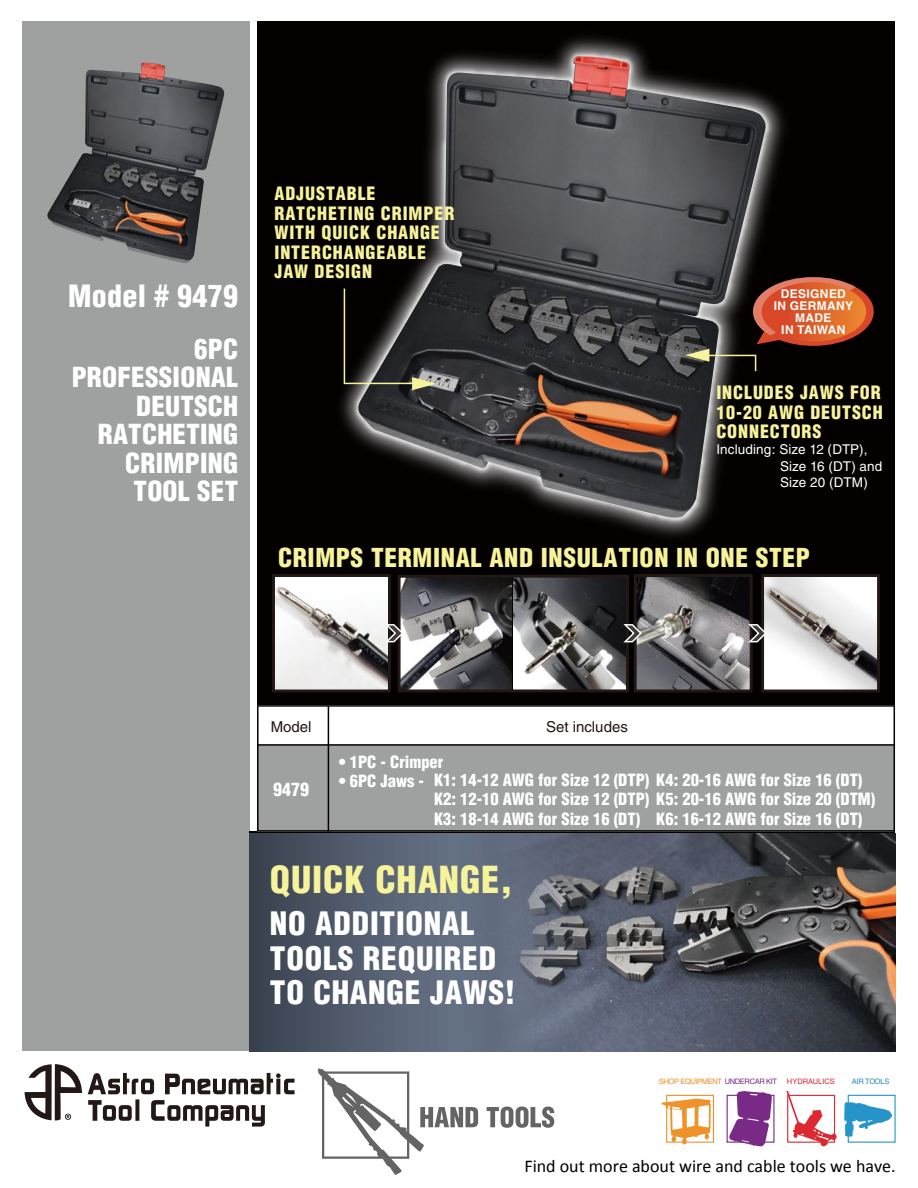
<style>
.page{position:relative;width:918px;height:1188px;background:#fff}
.page>*{position:absolute;margin:0;border:0;box-sizing:border-box;transform-origin:0 0}
.t1{font:900 condensed 36.45px "Helvetica";letter-spacing:.025em;color:#f6f39b}
.t2{font:900 condensed 31.5px/34.5px "Helvetica";letter-spacing:.025em;color:#fff}
.t3{font:900 condensed 30px "Helvetica";letter-spacing:.01em;color:#fff}
.t4{font:900 condensed 27px/28.5px "Helvetica";letter-spacing:.01em;color:#fff;text-align:right}
.t5{font:900 condensed 25.5px "Helvetica";letter-spacing:.025em;color:#f6f39b}
.t6{font:900 condensed 18px/19.5px "Helvetica";letter-spacing:.05em;color:#f6f39b;text-align:justify}
.t7{font:18px "Calibri";color:#000}
.t8{font:900 condensed 18px "Helvetica";color:#fff}
.t9{font:900 condensed 16.5px/19.5px "Helvetica";color:#fff}
.t10{font:15px "Helvetica";color:#221815}
.t11{font:13.5px/16.2px "Helvetica";letter-spacing:.005em;color:#fff}
.t12{font:700 12px/12px "Helvetica";letter-spacing:.03em;color:#fff;text-align:center}
.t13{font:7.5px "Helvetica";letter-spacing:-.05em;color:#ec9027}
.t14{font:7.5px "Helvetica";color:#dd2830}
.t15{font:7.5px "Helvetica";letter-spacing:-.025em;color:#298cbd}
.s1{color:#7a2b87}
</style>
<div class="page">
<div style="left:22px;top:21px;width:228px;height:1030px;background:#9fa0a0"></div>
<div style="left:257px;top:21px;width:638px;height:684px;background:#040000"></div>
<svg style="left:257px;top:705px;width:638px;height:127px;fill:#9fa0a0"></svg>
<hr style="left:257px;top:744px;width:638px;height:2px;background:#040000">
<svg style="left:25px;top:1064px;width:270px;height:63px"></svg>
<div style="left:666px;top:1095px;width:48px;height:48px;border:1px solid #ee9229"></div>
<svg style="left:661px;top:1099px;width:50px;height:45px"></svg>
<svg style="left:786px;top:1091px;width:51px;height:56px"></svg>
<div style="left:787px;top:1095px;width:48px;height:48px;border:1px solid #dd2830"></div>
<svg style="left:317px;top:1068px;width:161px;height:107px"></svg>
<svg style="left:487px;top:1107px;width:67px;height:21px"></svg>
<div style="left:727px;top:1095px;width:48px;height:48px;border:1px solid #7a2a88"></div>
<svg style="left:728px;top:1091px;width:44px;height:56px"></svg>
<svg style="left:844px;top:1102px;width:48px;height:35px"></svg>
<div style="left:848px;top:1095px;width:48px;height:48px;border:1px solid #2594c9"></div>
<img style="left:47px;top:63px;width:178px;height:200px">
<img style="left:341px;top:37px;width:444px;height:500px">
<img style="left:352px;top:50px;width:420px;height:474px">
<img style="left:355px;top:56px;width:412px;height:463px">
<svg style="left:343px;top:287px;width:93px;height:103px"></svg>
<img style="left:276px;top:578px;width:111px;height:110px">
<div style="left:272px;top:574px;width:119px;height:118px;border:3px solid #221815"></div>
<img style="left:765px;top:578px;width:111px;height:110px">
<div style="left:761px;top:574px;width:119px;height:118px;border:3px solid #221815"></div>
<img style="left:402px;top:579px;width:110px;height:109px">
<img style="left:514px;top:579px;width:111px;height:109px">
<div style="left:398px;top:575px;width:231px;height:117px;border:3px solid #221815"></div>
<svg style="left:383px;top:623px;width:21px;height:21px"></svg>
<img style="left:638px;top:578px;width:111px;height:110px">
<div style="left:634px;top:574px;width:119px;height:118px;border:3px solid #221815"></div>
<svg style="left:622px;top:623px;width:21px;height:21px"></svg>
<svg style="left:746px;top:623px;width:22px;height:21px"></svg>
<svg style="left:685px;top:277px;width:189px;height:96px"></svg>
<img style="left:250px;top:833px;width:645px;height:218px">
<h3 class="t3" style="left:68px;top:277px;width:171px">Model # 9479</h3>
<h3 class="t4" style="left:72px;top:334px;width:168px">6PC<br>PROFESSIONAL<br>DEUTSCH<br>RATCHETING<br>CRIMPING<br>TOOL SET</h3>
<p class="t6" style="left:274px;top:184px;width:181px;text-align:left">ADJUSTABLE<br>RATCHETING CRIMPER<br>WITH QUICK CHANGE<br>INTERCHANGEABLE<br>JAW DESIGN</p>
<p class="t12" style="left:774px;top:287px;width:81px">DESIGNED<br>IN GERMANY<br>MADE<br>IN TAIWAN</p>
<p class="t6" style="left:716px;top:383px;width:168px">INCLUDES JAWS FOR 10-20 AWG DEUTSCH CONNECTORS</p>
<p class="t11" style="left:780px;top:442px;width:104px;text-indent:-64px">Including: Size 12 (DTP),<br>Size 16 (DT) and<br>Size 20 (DTM)</p>
<h3 class="t5" style="left:278px;top:542px;width:534px">CRIMPS TERMINAL AND INSULATION IN ONE STEP</h3>
<p class="t10" style="left:271px;top:718px;width:42px">Model</p>
<p class="t10" style="left:546px;top:718px;width:83px">Set includes</p>
<p class="t9" style="left:339px;top:752px;width:106px">• 1PC - Crimper</p>
<p class="t9" style="left:434px;top:770px;width:443px;text-indent:-95px">• 6PC Jaws - K1: 14-12 AWG for Size 12 (DTP) K4: 20-16 AWG for Size 16 (DT)<br>K2: 12-10 AWG for Size 12 (DTP) K5: 20-16 AWG for Size 20 (DTM)<br>K3: 18-14 AWG for Size 16 (DT)</p>
<p class="t8" style="left:273px;top:778px;width:37px">9479</p>
<p class="t9" style="left:656px;top:809px;width:208px">K6: 16-12 AWG for Size 16 (DT)</p>
<h1 class="t1" style="left:270px;top:857px;width:244px">QUICK CHANGE,</h1>
<h2 class="t2" style="left:270px;top:906px;width:247px">NO ADDITIONAL<br>TOOLS REQUIRED<br>TO CHANGE JAWS!</h2>
<p class="t13" style="left:659px;top:1077px;width:120px">SHOP EQUIPMENT <span class="s1">UNDERCAR KIT</span></p>
<p class="t14" style="left:787px;top:1077px;width:49px">HYDRAULICS</p>
<p class="t15" style="left:852px;top:1077px;width:39px">AIR TOOLS</p>
<p class="t7" style="left:524px;top:1154px;width:373px">Find out more about wire and cable tools we have.</p>
</div>
